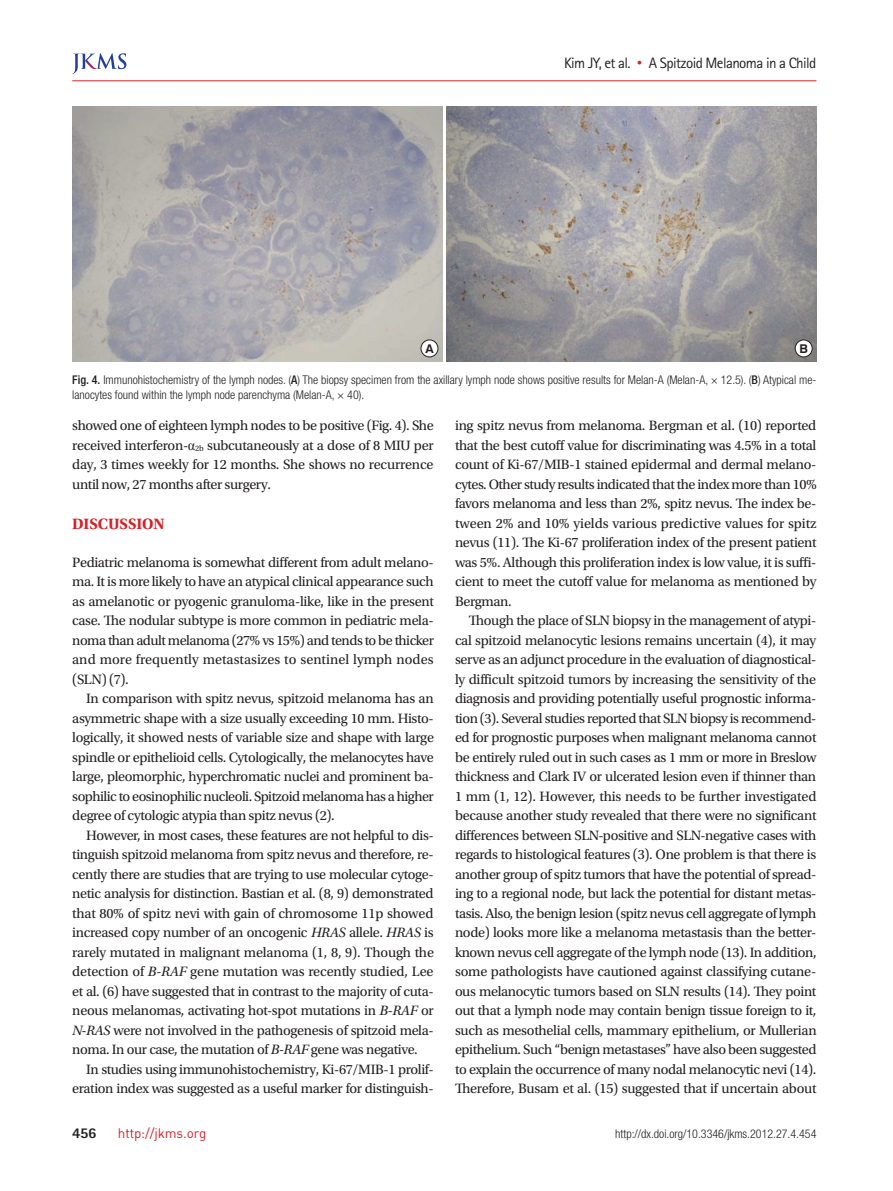
<style>
.page{position:relative;width:893px;height:1191px;background:#fff}
.page>*{position:absolute;margin:0;border:0;box-sizing:border-box;transform-origin:0 0}
.t1{font:700 15.75px "Utopia Std";letter-spacing:-.01em;color:#d1232a}
.t2{font:15px "Rotis Sans Serif Std";letter-spacing:-.04em;color:#231f20}
.t3{font:800 15px "Rotis Sans Serif Std";color:#231f20}
.t4{font:14.25px/19.5px "Utopia Std";letter-spacing:-.025em;color:#231f20;text-align:justify}
.t5{font:13.5px "Dinreg";letter-spacing:-.01em;color:#d1232a}
.t6{font:700 12.15px "Swiss 721 BT";color:#231f20}
.t7{font:300 condensed 12px/14.4px "Helvetica Neue LT Std";color:#231f20}
.s1{font-family:"Dotum";color:#d1232a}
.s2{font-weight:500}
.s3{font-family:"Times New Roman"}
.s4{font-size:8.25px}
.s5{font-style:italic}
</style>
<div class="page">
<hr style="left:72px;top:80px;width:744px;height:1px;background:#d1232a">
<svg style="left:72px;top:53px;width:54px;height:21px"></svg>
<img style="left:72px;top:106px;width:370px;height:255px">
<img style="left:446px;top:106px;width:370px;height:255px">
<div style="left:421px;top:340px;width:17px;height:17px;background:#fff;border-radius:50%"></div>
<div style="left:421px;top:340px;width:17px;height:17px;border:1px solid #231f20;border-radius:50%"></div>
<div style="left:795px;top:340px;width:17px;height:17px;background:#fff;border-radius:50%"></div>
<div style="left:795px;top:340px;width:17px;height:17px;border:1px solid #231f20;border-radius:50%"></div>
<p class="t2" style="left:564px;top:54px;width:254px">Kim JY, et al. <span class="s1">•</span> A Spitzoid Melanoma in a Child</p>
<p class="t6" style="left:425px;top:341px;width:10px">A</p>
<p class="t6" style="left:799px;top:341px;width:10px">B</p>
<p class="t7" style="left:72px;top:373px;width:746px"><span class="s2">Fig. 4.</span> Immunohistochemistry of the lymph nodes. (<span class="s2">A</span>) The biopsy specimen from the axillary lymph node shows positive results for Melan-A (Melan-A, × 12.5). (<span class="s2">B</span>) Atypical me&shy;lanocytes found within the lymph node parenchyma (Melan-A, × 40).</p>
<p class="t4" style="left:455px;top:416px;width:363px">ing spitz nevus from melanoma. Bergman et al. (10) reported that the best cutoff value for discriminating was 4.5% in a total count of Ki-67/MIB-1 stained epidermal and dermal melano&shy;cytes. Other study results indicated that the index more than 10% favors melanoma and less than 2%, spitz nevus. The index be&shy;tween 2% and 10% yields various predictive values for spitz nevus (11). The Ki-67 proliferation index of the present patient was 5%. Although this proliferation index is low value, it is suffi&shy;cient to meet the cutoff value for melanoma as mentioned by Bergman.</p>
<p class="t4" style="left:455px;top:611px;width:363px;text-indent:14px">Though the place of SLN biopsy in the management of atypi&shy;cal spitzoid melanocytic lesions remains uncertain (4), it may serve as an adjunct procedure in the evaluation of diagnostical&shy;ly difficult spitzoid tumors by increasing the sensitivity of the diagnosis and providing potentially useful prognostic informa&shy;tion (3). Several studies reported that SLN biopsy is recommend&shy;ed for prognostic purposes when malignant melanoma cannot be entirely ruled out in such cases as 1 mm or more in Breslow thickness and Clark IV or ulcerated lesion even if thinner than 1 mm (1, 12). However, this needs to be further investigated because another study revealed that there were no significant differences between SLN-positive and SLN-negative cases with regards to histological features (3). One problem is that there is another group of spitz tumors that have the potential of spread&shy;ing to a regional node, but lack the potential for distant metas&shy;tasis. Also, the benign lesion (spitz nevus cell aggregate of lymph node) looks more like a melanoma metastasis than the better&shy;known nevus cell aggregate of the lymph node (13). In addition, some pathologists have cautioned against classifying cutane&shy;ous melanocytic tumors based on SLN results (14). They point out that a lymph node may contain benign tissue foreign to it, such as mesothelial cells, mammary epithelium, or Mullerian epithelium. Such “benign metastases” have also been suggested to explain the occurrence of many nodal melanocytic nevi (14).<br>Therefore, Busam et al. (15) suggested that if uncertain about</p>
<p class="t4" style="left:72px;top:416px;width:363px">showed one of eighteen lymph nodes to be positive (Fig. 4). She received interferon-<span class="s3">α</span><span class="s4">2b</span> subcutaneously at a dose of 8 MIU per day, 3 times weekly for 12 months. She shows no recurrence until now, 27 months after surgery.</p>
<p class="t1" style="left:72px;top:514px;width:94px">DISCUSSION</p>
<p class="t4" style="left:72px;top:553px;width:363px">Pediatric melanoma is somewhat different from adult melano&shy;ma. It is more likely to have an atypical clinical appearance such as amelanotic or pyogenic granuloma-like, like in the present case. The nodular subtype is more common in pediatric mela&shy;noma than adult melanoma (27% vs 15%) and tends to be thicker and more frequently metastasizes to sentinel lymph nodes (SLN) (7).</p>
<p class="t4" style="left:72px;top:689px;width:363px;text-indent:14px">In comparison with spitz nevus, spitzoid melanoma has an asymmetric shape with a size usually exceeding 10 mm. Histo&shy;logically, it showed nests of variable size and shape with large spindle or epithelioid cells. Cytologically, the melanocytes have large, pleomorphic, hyperchromatic nuclei and prominent ba&shy;sophilic to eosinophilic nucleoli. Spitzoid melanoma has a higher degree of cytologic atypia than spitz nevus (2).</p>
<p class="t4" style="left:72px;top:825px;width:363px;text-indent:14px">However, in most cases, these features are not helpful to dis&shy;tinguish spitzoid melanoma from spitz nevus and therefore, re&shy;cently there are studies that are trying to use molecular cytoge&shy;netic analysis for distinction. Bastian et al. (8, 9) demonstrated that 80% of spitz nevi with gain of chromosome 11p showed increased copy number of an oncogenic <span class="s5">HRAS</span> allele. <span class="s5">HRAS</span> is rarely mutated in malignant melanoma (1, 8, 9). Though the detection of <span class="s5">B-RAF</span> gene mutation was recently studied, Lee et al. (6) have suggested that in contrast to the majority of cuta&shy;neous melanomas, activating hot-spot mutations in <span class="s5">B-RAF</span> or <span class="s5">N-RAS</span> were not involved in the pathogenesis of spitzoid mela&shy;noma. In our case, the mutation of <span class="s5">B-RAF</span> gene was negative.</p>
<p class="t4" style="left:72px;top:1059px;width:363px;text-align:right">In studies using immunohistochemistry, Ki-67/MIB-1 prolif&shy;eration index was suggested as a useful marker for distinguish-</p>
<p class="t3" style="left:72px;top:1123px;width:26px">456</p>
<p class="t5" style="left:118px;top:1124px;width:90px">http://jkms.org</p>
<p class="t7" style="left:615px;top:1126px;width:203px">http://dx.doi.org/10.3346/jkms.2012.27.4.454</p>
</div>
